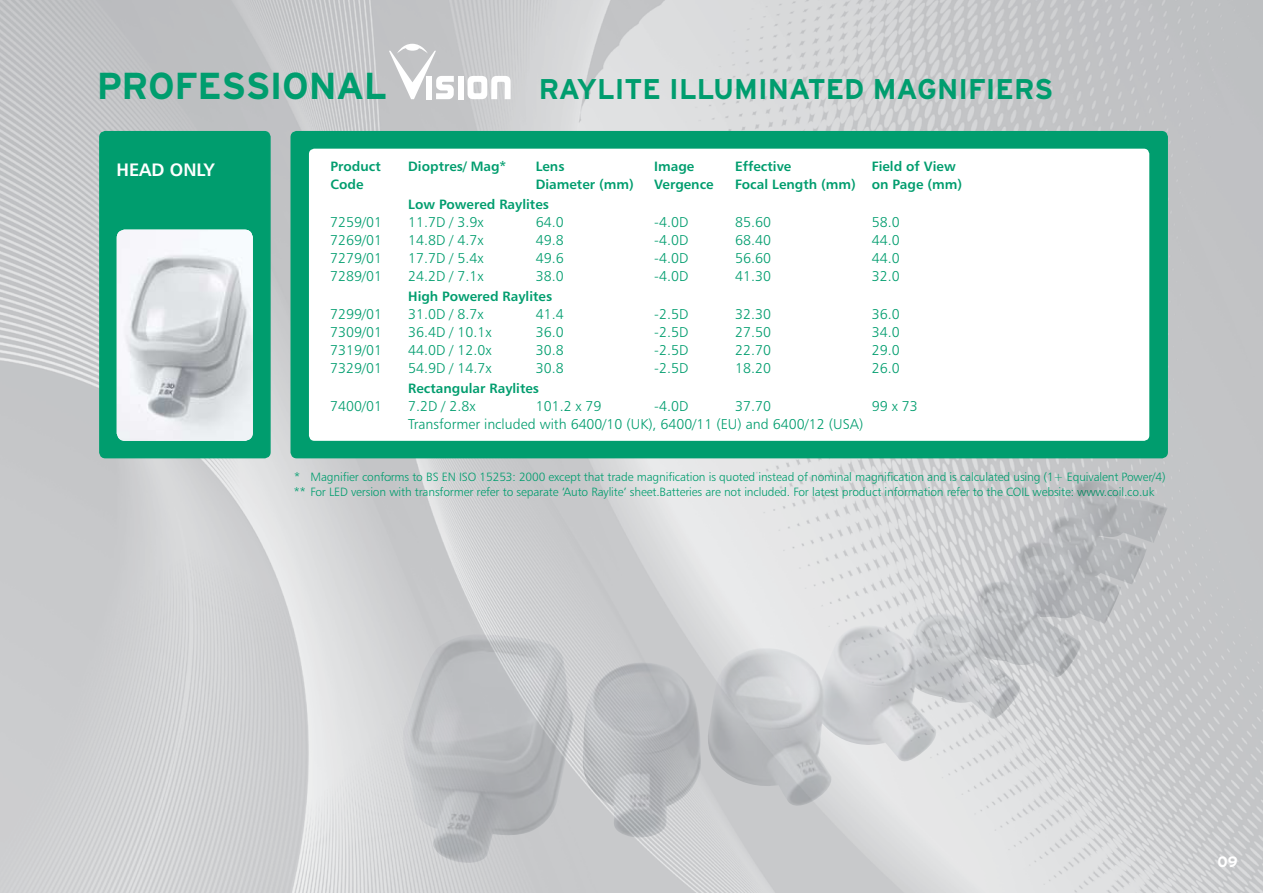
<style>
.page{position:relative;width:1263px;height:893px;background:#fff}
.page>*{position:absolute;margin:0;border:0;box-sizing:border-box;transform-origin:0 0}
.t1{font:700 37.5px "Interstate";letter-spacing:-.015em;color:#009d6e}
.t2{font:700 28.5px "Interstate";color:#009d6e}
.t3{font:18px "Humanist 777 BT Bold B";color:#fff}
.t4{font:700 15px "Interstate";color:#fff}
.t5{font:14.25px/18px "Humanist 777 BT Light B";color:#009d6e;text-align:justify}
.t6{font:13.5px/18px "Humanist 777 BT Bold B";color:#009d6e}
.t7{font:12px/15px "Humanist 777 BT Light B";letter-spacing:-.01em;color:#009d6e}
</style>
<div class="page">
<img style="left:0;top:0;width:1263px;height:893px">
<div style="left:100px;top:132px;width:170px;height:326px;background:#009d6e;border-radius:6px"></div>
<div style="left:99px;top:131px;width:172px;height:327px;border:2px solid #009d6e;border-radius:6px"></div>
<svg style="left:389px;top:44px;width:65px;height:55px"></svg>
<div style="left:458px;top:76px;width:5px;height:23px;background:#fff"></div>
<svg style="left:468px;top:76px;width:43px;height:23px"></svg>
<div style="left:406px;top:45px;width:13px;height:6px;background:#fff;border-radius:50%"></div>
<div style="left:291px;top:132px;width:876px;height:326px;background:#009d6e;border-radius:6px"></div>
<div style="left:290px;top:131px;width:878px;height:327px;border:2px solid #009d6e;border-radius:6px"></div>
<div style="left:309px;top:149px;width:840px;height:292px;background:#fff;border-radius:6px"></div>
<img style="left:402px;top:480px;width:765px;height:386px">
<img style="left:117px;top:230px;width:136px;height:211px">
<h1 class="t1" style="left:97px;top:65px;width:292px">PROFESSIONAL</h1>
<h2 class="t2" style="left:539px;top:73px;width:516px">RAYLITE ILLUMINATED MAGNIFIERS</h2>
<p class="t3" style="left:116px;top:158px;width:99px">HEAD ONLY</p>
<p class="t6" style="left:408px;top:157px;width:100px">Dioptres/ Mag*</p>
<p class="t6" style="left:536px;top:157px;width:30px">Lens</p>
<p class="t6" style="left:654px;top:157px;width:42px">Image</p>
<p class="t6" style="left:735px;top:157px;width:58px">Effective</p>
<p class="t6" style="left:872px;top:157px;width:85px">Field of View</p>
<p class="t6" style="left:536px;top:175px;width:100px">Diameter (mm)</p>
<p class="t6" style="left:654px;top:175px;width:61px">Vergence</p>
<p class="t6" style="left:735px;top:175px;width:228px">Focal Length (mm) on Page (mm)</p>
<p class="t6" style="left:408px;top:195px;width:142px">Low Powered Raylites</p>
<p class="t5" style="left:408px;top:213px;width:77px">11.7D / 3.9x</p>
<p class="t5" style="left:536px;top:213px;width:29px">64.0</p>
<p class="t5" style="left:654px;top:213px;width:36px">-4.0D</p>
<p class="t5" style="left:735px;top:213px;width:37px">85.60</p>
<p class="t5" style="left:872px;top:213px;width:29px">58.0</p>
<p class="t5" style="left:408px;top:231px;width:77px">14.8D / 4.7x</p>
<p class="t5" style="left:536px;top:231px;width:29px">49.8</p>
<p class="t5" style="left:654px;top:231px;width:36px">-4.0D</p>
<p class="t5" style="left:735px;top:231px;width:37px">68.40</p>
<p class="t5" style="left:872px;top:231px;width:29px">44.0</p>
<p class="t5" style="left:408px;top:249px;width:77px">17.7D / 5.4x</p>
<p class="t5" style="left:536px;top:249px;width:29px">49.6</p>
<p class="t5" style="left:654px;top:249px;width:36px">-4.0D</p>
<p class="t5" style="left:735px;top:249px;width:37px">56.60</p>
<p class="t5" style="left:872px;top:249px;width:29px">44.0</p>
<p class="t5" style="left:408px;top:267px;width:77px">24.2D / 7.1x</p>
<p class="t5" style="left:536px;top:267px;width:29px">38.0</p>
<p class="t5" style="left:654px;top:267px;width:36px">-4.0D</p>
<p class="t5" style="left:735px;top:267px;width:37px">41.30</p>
<p class="t5" style="left:872px;top:267px;width:29px">32.0</p>
<p class="t6" style="left:408px;top:287px;width:145px">High Powered Raylites</p>
<p class="t5" style="left:408px;top:305px;width:77px">31.0D / 8.7x</p>
<p class="t5" style="left:536px;top:305px;width:29px">41.4</p>
<p class="t5" style="left:654px;top:305px;width:36px">-2.5D</p>
<p class="t5" style="left:735px;top:305px;width:37px">32.30</p>
<p class="t5" style="left:872px;top:305px;width:29px">36.0</p>
<p class="t5" style="left:408px;top:323px;width:85px">36.4D / 10.1x</p>
<p class="t5" style="left:536px;top:323px;width:29px">36.0</p>
<p class="t5" style="left:654px;top:323px;width:36px">-2.5D</p>
<p class="t5" style="left:735px;top:323px;width:37px">27.50</p>
<p class="t5" style="left:872px;top:323px;width:29px">34.0</p>
<p class="t5" style="left:408px;top:341px;width:85px">44.0D / 12.0x</p>
<p class="t5" style="left:536px;top:341px;width:29px">30.8</p>
<p class="t5" style="left:654px;top:341px;width:36px">-2.5D</p>
<p class="t5" style="left:735px;top:341px;width:37px">22.70</p>
<p class="t5" style="left:872px;top:341px;width:29px">29.0</p>
<p class="t5" style="left:408px;top:359px;width:85px">54.9D / 14.7x</p>
<p class="t5" style="left:536px;top:359px;width:29px">30.8</p>
<p class="t5" style="left:654px;top:359px;width:36px">-2.5D</p>
<p class="t5" style="left:735px;top:359px;width:37px">18.20</p>
<p class="t5" style="left:872px;top:359px;width:29px">26.0</p>
<p class="t6" style="left:408px;top:379px;width:132px">Rectangular Raylites</p>
<p class="t5" style="left:408px;top:397px;width:69px">7.2D / 2.8x</p>
<p class="t5" style="left:536px;top:397px;width:67px">101.2 x 79</p>
<p class="t5" style="left:654px;top:397px;width:36px">-4.0D</p>
<p class="t5" style="left:735px;top:397px;width:37px">37.70</p>
<p class="t5" style="left:872px;top:397px;width:47px">99 x 73</p>
<p class="t5" style="left:408px;top:415px;width:456px">Transformer included with 6400/10 (UK), 6400/11 (EU) and 6400/12 (USA)</p>
<p class="t6" style="left:330px;top:157px;width:52px">Product<br>Code</p>
<p class="t5" style="left:330px;top:212px;width:53px">7259/01<br>7269/01<br>7279/01<br>7289/01</p>
<p class="t5" style="left:330px;top:304px;width:53px">7299/01<br>7309/01<br>7319/01<br>7329/01</p>
<p class="t5" style="left:330px;top:397px;width:53px">7400/01</p>
<p class="t7" style="left:294px;top:469px;width:873px">* Magnifier conforms to BS EN ISO 15253: 2000 except that trade magnification is quoted instead of nominal magnification and is calculated using (1+ Equivalent Power/4) ** For LED version with transformer refer to separate ‘Auto Raylite’ sheet.Batteries are not included. For latest product information refer to the COIL website: www.coil.co.uk</p>
<p class="t4" style="left:1217px;top:853px;width:22px">09</p>
</div>
